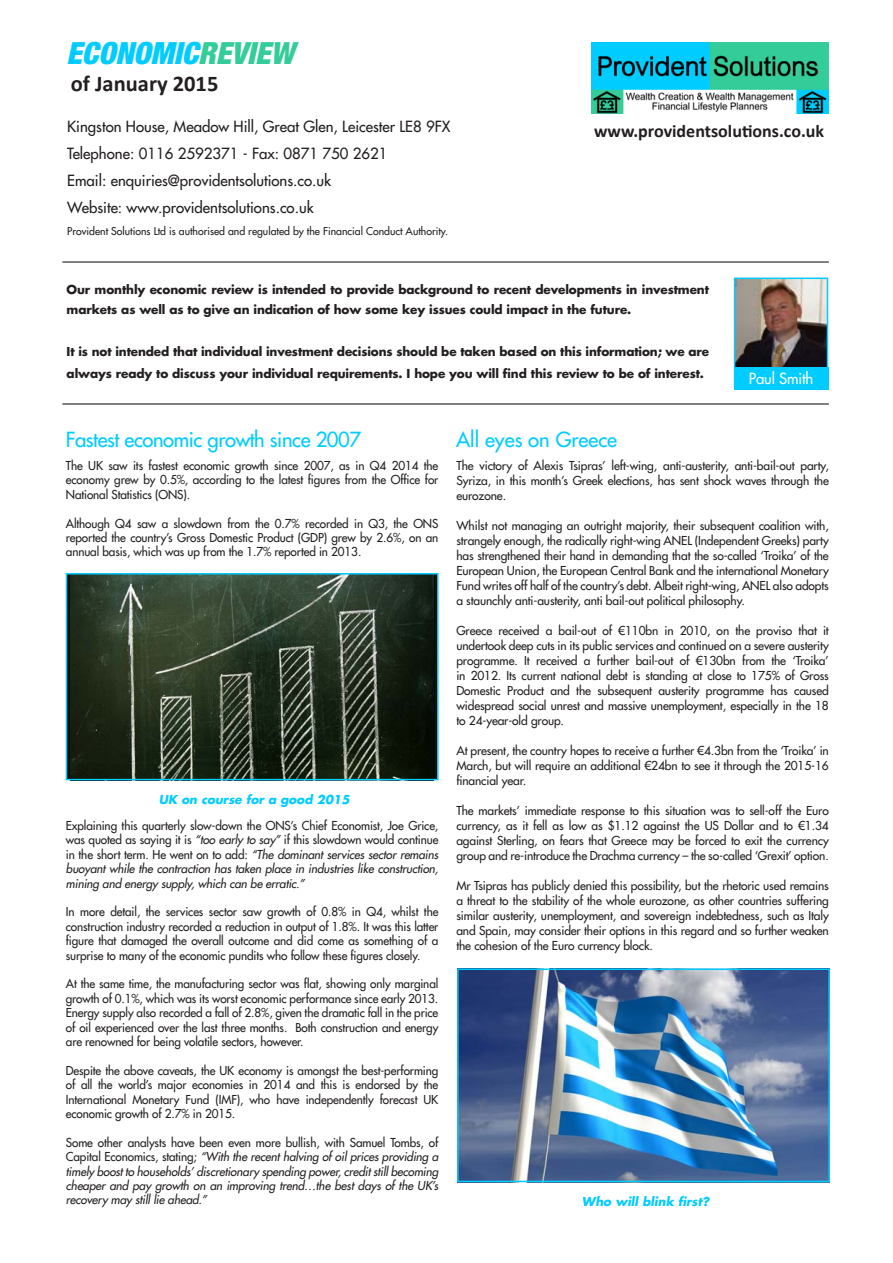
<style>
.page{position:relative;width:893px;height:1263px;background:#fff}
.page>*{position:absolute;margin:0;border:0;box-sizing:border-box;transform-origin:0 0}
.t1{font:italic 900 condensed 30.6px "Helvetica Neue LT Std";color:#0cf}
.t2{font:700 22.5px "Calibri";color:#231f20}
.t3{font:20.25px "Futura LT";letter-spacing:-.02em;color:#0cf}
.t4{font:20.25px "Futura LT";color:#0cf}
.t5{font:700 18px "Calibri";color:#231f20}
.t6{font:15px/27px "Futura LT";color:#231f20}
.t7{font:15px "Futura LT";letter-spacing:-.01em;color:#fff}
.t8{font:12px/15px "Futura LT";letter-spacing:-.01em;color:#231f20;text-align:justify}
.t9{font:italic 12px/14.4px "Futura LT";letter-spacing:-.01em;color:#231f20;text-align:justify}
.t10{font:700 12px/19.5px "Futura LT";letter-spacing:-.01em;color:#231f20}
.t11{font:italic 700 12px "Futura LT";color:#0cf}
.t12{font:10.5px "Futura LT";color:#231f20}
.s1{color:#34cc99}
.s2{font-style:normal}
</style>
<div class="page">
<img style="left:737px;top:281px;width:88px;height:86px">
<div style="left:734px;top:278px;width:94px;height:109px;border:2px solid #0cf"></div>
<img style="left:591px;top:43px;width:237px;height:70px">
<hr style="left:62px;top:403px;width:767px;height:1px;background:#231f20">
<hr style="left:62px;top:261px;width:767px;height:2px;background:#231f20">
<div style="left:734px;top:367px;width:94px;height:23px;background:#0cf"></div>
<img style="left:71px;top:576px;width:362px;height:201px">
<div style="left:66px;top:573px;width:373px;height:207px;border:2px solid #0cf"></div>
<img style="left:460px;top:971px;width:367px;height:208px">
<div style="left:457px;top:968px;width:373px;height:214px;border:2px solid #0cf"></div>
<h1 class="t1" style="left:67px;top:35px;width:229px">ECONOMIC<span class="s1">REVIEW</span></h1>
<h2 class="t2" style="left:71px;top:68px;width:149px">of January 2015</h2>
<p class="t6" style="left:67px;top:112px;width:385px">Kingston House, Meadow Hill, Great Glen, Leicester LE8 9FX Telephone: 0116 2592371 - Fax: 0871 750 2621<br>Email: enquiries@providentsolutions.co.uk<br>Website: www.providentsolutions.co.uk</p>
<p class="t12" style="left:67px;top:224px;width:382px">Provident Solutions Ltd is authorised and regulated by the Financial Conduct Authority.</p>
<h3 class="t5" style="left:594px;top:118px;width:232px">www.providentsolutions.co.uk</h3>
<p class="t10" style="left:67px;top:280px;width:644px">Our monthly economic review is intended to provide background to recent developments in investment markets as well as to give an indication of how some key issues could impact in the future.</p>
<p class="t10" style="left:67px;top:340px;width:644px;line-height:22.5px">It is not intended that individual investment decisions should be taken based on this information; we are always ready to discuss your individual requirements. I hope you will find this review to be of interest.</p>
<h3 class="t3" style="left:66px;top:426px;width:297px">Fastest economic growth since 2007</h3>
<h3 class="t4" style="left:456px;top:426px;width:163px">All eyes on Greece</h3>
<p class="t7" style="left:749px;top:368px;width:66px">Paul Smith</p>
<p class="t8" style="left:66px;top:458px;width:374px;line-height:14.4px">The UK saw its fastest economic growth since 2007, as in Q4 2014 the economy grew by 0.5%, according to the latest figures from the Office for National Statistics (ONS).</p>
<p class="t8" style="left:66px;top:516px;width:374px;line-height:14.4px">Although Q4 saw a slowdown from the 0.7% recorded in Q3, the ONS reported the country’s Gross Domestic Product (GDP) grew by 2.6%, on an annual basis, which was up from the 1.7% reported in 2013.</p>
<p class="t11" style="left:159px;top:791px;width:192px">UK on course for a good 2015</p>
<p class="t9" style="left:66px;top:818px;width:374px"><span class="s2">Explaining this quarterly slow-down the ONS’s Chief Economist, Joe Grice, was quoted as saying it is</span> “too early to say” <span class="s2">if this slowdown would continue in the short term. He went on to add:</span> “The dominant services sector remains buoyant while the contraction has taken place in industries like construction, mining and energy supply, which can be erratic.”</p>
<p class="t8" style="left:66px;top:905px;width:374px;line-height:14.4px">In more detail, the services sector saw growth of 0.8% in Q4, whilst the construction industry recorded a reduction in output of 1.8%. It was this latter figure that damaged the overall outcome and did come as something of a surprise to many of the economic pundits who follow these figures closely.</p>
<p class="t8" style="left:66px;top:977px;width:374px;line-height:14.4px">At the same time, the manufacturing sector was flat, showing only marginal growth of 0.1%, which was its worst economic performance since early 2013.<br>Energy supply also recorded a fall of 2.8%, given the dramatic fall in the price of oil experienced over the last three months. Both construction and energy are renowned for being volatile sectors, however.</p>
<p class="t8" style="left:66px;top:1063px;width:374px;line-height:14.4px">Despite the above caveats, the UK economy is amongst the best-performing of all the world’s major economies in 2014 and this is endorsed by the International Monetary Fund (IMF), who have independently forecast UK economic growth of 2.7% in 2015.</p>
<p class="t9" style="left:66px;top:1135px;width:374px"><span class="s2">Some other analysts have been even more bullish, with Samuel Tombs, of Capital Economics, stating;</span> “With the recent halving of oil prices providing a timely boost to households’ discretionary spending power, credit still becoming cheaper and pay growth on an improving trend…the best days of the UK’s recovery may still lie ahead.”</p>
<p class="t8" style="left:456px;top:458px;width:374px">The victory of Alexis Tsipras’ left-wing, anti-austerity, anti-bail-out party, Syriza, in this month’s Greek elections, has sent shock waves through the eurozone.</p>
<p class="t8" style="left:456px;top:518px;width:374px">Whilst not managing an outright majority, their subsequent coalition with, strangely enough, the radically right-wing ANEL (Independent Greeks) party has strengthened their hand in demanding that the so-called ‘Troika’ of the European Union, the European Central Bank and the international Monetary Fund writes off half of the country’s debt. Albeit right-wing, ANEL also adopts a staunchly anti-austerity, anti bail-out political philosophy.</p>
<p class="t8" style="left:456px;top:623px;width:374px">Greece received a bail-out of €110bn in 2010, on the proviso that it undertook deep cuts in its public services and continued on a severe austerity programme. It received a further bail-out of €130bn from the ‘Troika’ in 2012. Its current national debt is standing at close to 175% of Gross Domestic Product and the subsequent austerity programme has caused widespread social unrest and massive unemployment, especially in the 18 to 24-year-old group.</p>
<p class="t8" style="left:456px;top:743px;width:374px">At present, the country hopes to receive a further €4.3bn from the ‘Troika’ in March, but will require an additional €24bn to see it through the 2015-16 financial year.</p>
<p class="t8" style="left:456px;top:803px;width:374px">The markets’ immediate response to this situation was to sell-off the Euro currency, as it fell as low as $1.12 against the US Dollar and to €1.34 against Sterling, on fears that Greece may be forced to exit the currency group and re-introduce the Drachma currency – the so-called ‘Grexit’ option.</p>
<p class="t8" style="left:456px;top:878px;width:374px">Mr Tsipras has publicly denied this possibility, but the rhetoric used remains a threat to the stability of the whole eurozone, as other countries suffering similar austerity, unemployment, and sovereign indebtedness, such as Italy and Spain, may consider their options in this regard and so further weaken the cohesion of the Euro currency block.</p>
<p class="t11" style="left:582px;top:1194px;width:129px">Who will blink first?</p>
</div>
